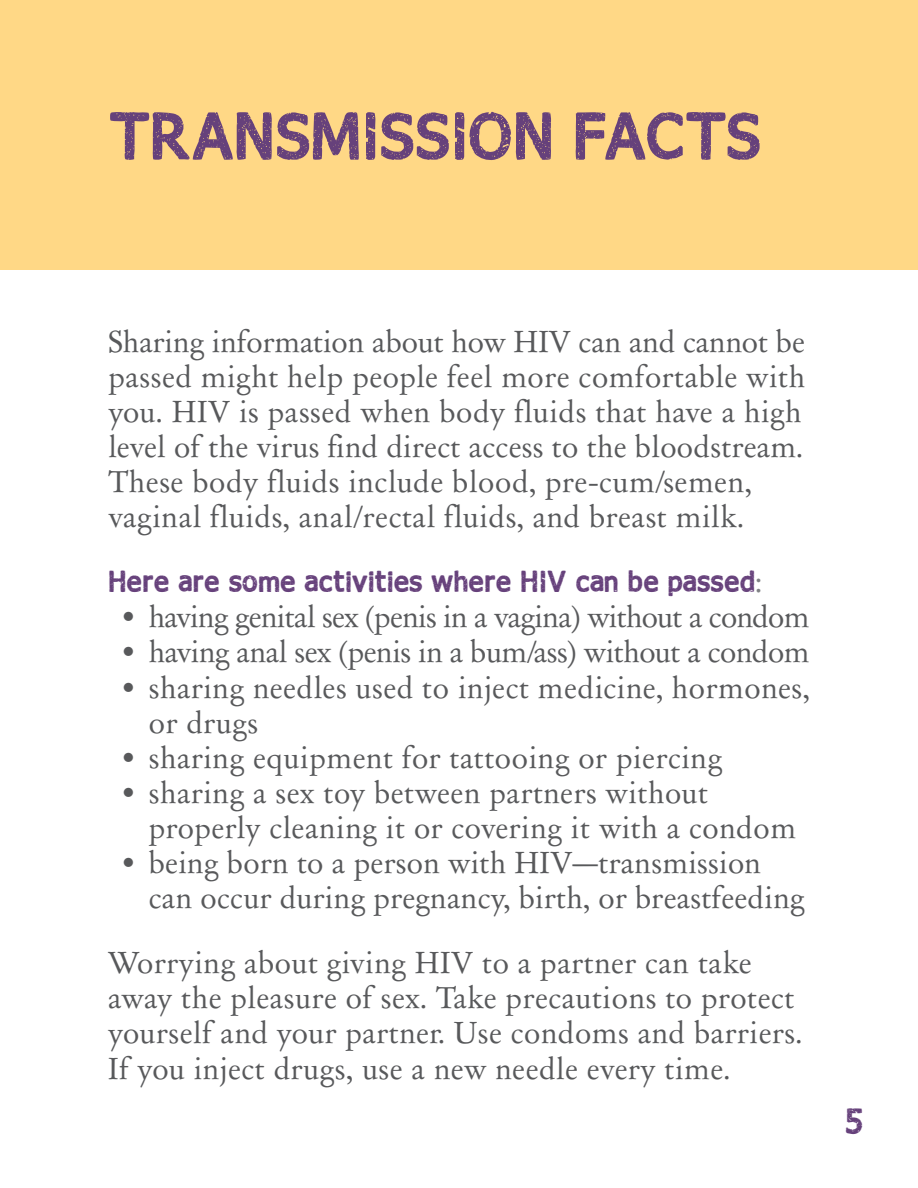
<style>
.page{position:relative;width:918px;height:1188px;background:#fff}
.page>*{position:absolute;margin:0;border:0;box-sizing:border-box;transform-origin:0 0}
.t1{font:66px "Good bye lullaby";letter-spacing:-.005em;color:#66417b}
.t2{font:36px "Good bye lullaby";color:#66417b}
.t3{font:30px "Good bye lullaby";color:#66417b}
.t4{font:29.4px/35.1px "Day Roman";color:#58595b}
.t5{font:29.4px "Day Roman";letter-spacing:-.04em;color:#58595b}
.t6{font:29.4px "Day Roman";letter-spacing:-.035em;color:#58595b}
.s1{font-family:"Day Roman";font-size:29.4px;color:#808285}
</style>
<div class="page">
<hr style="left:0;top:270px;width:1px;height:918px;background:#808285">
<div style="left:0;top:0;width:918px;height:270px;background:#ffd886"></div>
<h1 class="t1" style="left:108px;top:103px;width:655px">TRANSMISSION FACTS</h1>
<p class="t4" style="left:108px;top:324px;width:699px">Sharing information about how HIV can and cannot be passed might help people feel more comfortable with you. HIV is passed when body fluids that have a high level of the virus find direct access to the bloodstream.<br>These body fluids include blood, pre-cum/semen, vaginal fluids, anal/rectal fluids, and breast milk.</p>
<p class="t3" style="left:108px;top:566px;width:656px">Here are some activities where HIV can be passed<span class="s1">:</span></p>
<p class="t5" style="left:121px;top:598px;width:690px">• having genital sex (penis in a vagina) without a condom</p>
<p class="t6" style="left:121px;top:633px;width:690px">• having anal sex (penis in a bum/ass) without a condom</p>
<p class="t4" style="left:148px;top:670px;width:663px;text-indent:-27px">• sharing needles used to inject medicine, hormones, or drugs</p>
<p class="t4" style="left:121px;top:740px;width:602px">• sharing equipment for tattooing or piercing</p>
<p class="t4" style="left:148px;top:775px;width:649px;text-indent:-27px">• sharing a sex toy between partners without properly cleaning it or covering it with a condom</p>
<p class="t4" style="left:148px;top:845px;width:658px;text-indent:-27px">• being born to a person with HIV—transmission can occur during pregnancy, birth, or breastfeeding</p>
<p class="t4" style="left:108px;top:945px;width:696px">Worrying about giving HIV to a partner can take away the pleasure of sex. Take precautions to protect yourself and your partner. Use condoms and barriers.<br>If you inject drugs, use a new needle every time.</p>
<p class="t2" style="left:844px;top:1103px;width:21px">5</p>
</div>
